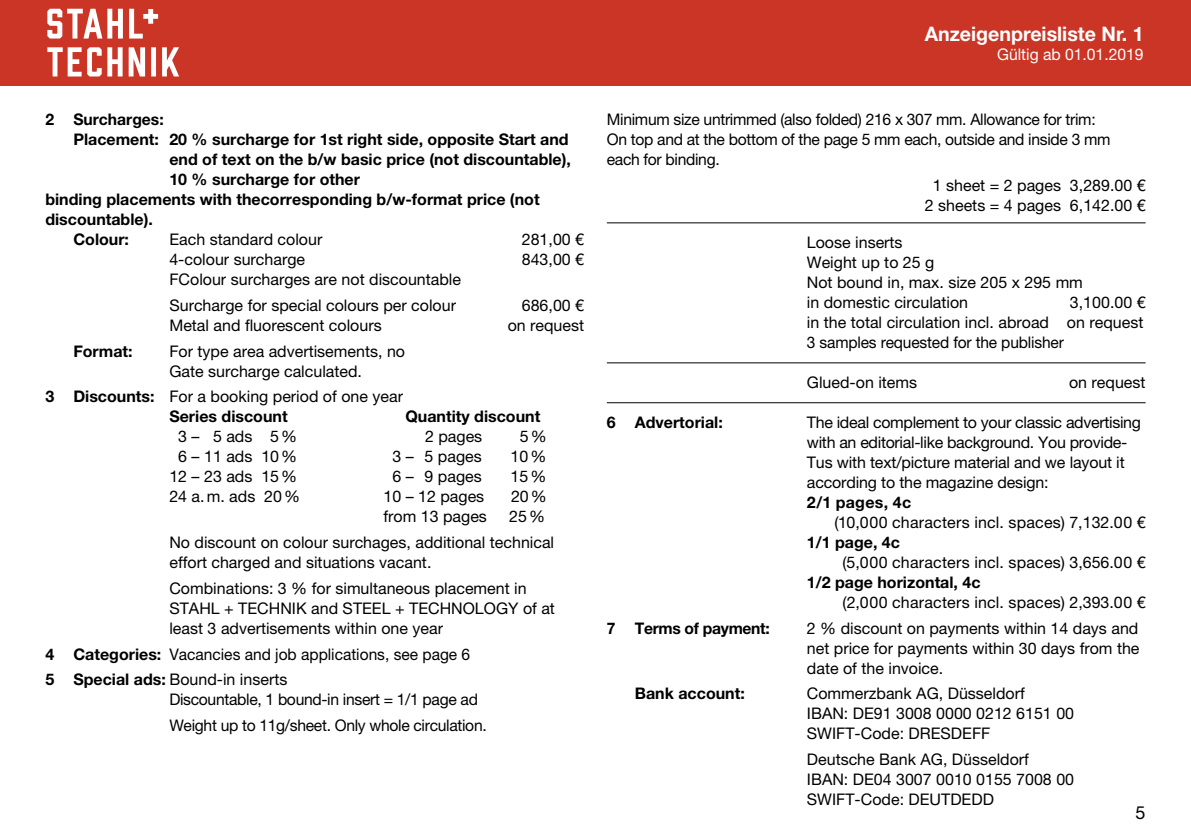
<style>
.page{position:relative;width:1191px;height:840px;background:#fff}
.page>*{position:absolute;margin:0;border:0;box-sizing:border-box;transform-origin:0 0}
.t1{font:700 20px "Helvetica Neue LT Std";color:#fff}
.t2{font:18px "Helvetica Neue LT Std";color:#000}
.t3{font:16px/20px "Helvetica Neue LT Std";color:#000}
.t4{font:16px/20px "Helvetica Neue LT Std";letter-spacing:-.02em;color:#000}
.t5{font:700 16px "Helvetica Neue LT Std";color:#000}
.t6{font:16px "Helvetica Neue LT Std";color:#fff}
.t7{font:700 16px "Helvetica Neue LT Std";letter-spacing:-.02em;color:#000}
.s1{font-weight:700}
</style>
<div class="page">
<div style="left:0;top:0;width:1191px;height:85px;background:#cb3526"></div>
<svg style="left:47px;top:9px;width:111px;height:29px"></svg>
<svg style="left:47px;top:47px;width:132px;height:29px"></svg>
<hr style="left:607px;top:222px;width:538px;height:1px;background:#000">
<hr style="left:607px;top:362px;width:538px;height:1px;background:#000">
<hr style="left:607px;top:402px;width:538px;height:1px;background:#000">
<p class="t5" style="left:45px;top:109px;width:120px">2 Surcharges:</p>
<p class="t5" style="left:73px;top:129px;width:497px">Placement: 20 % surcharge for 1st right side, opposite Start and</p>
<p class="t5" style="left:169px;top:149px;width:403px">end of text on the b/w basic price (not discountable),</p>
<p class="t5" style="left:169px;top:169px;width:192px">10 % surcharge for other</p>
<p class="t5" style="left:45px;top:189px;width:496px">binding placements with thecorresponding b/w-format price (not</p>
<p class="t5" style="left:45px;top:209px;width:109px">discountable).</p>
<p class="t5" style="left:73px;top:229px;width:57px">Colour:</p>
<p class="t3" style="left:169px;top:229px;width:154px">Each standard colour</p>
<p class="t3" style="left:522px;top:229px;width:64px">281,00 €</p>
<p class="t3" style="left:169px;top:249px;width:137px">4-colour surcharge</p>
<p class="t3" style="left:522px;top:249px;width:64px">843,00 €</p>
<p class="t3" style="left:169px;top:266px;width:293px;line-height:25.6px">FColour surcharges are not discountable<br>Surcharge for special colours per colour</p>
<p class="t3" style="left:522px;top:295px;width:64px">686,00 €</p>
<p class="t3" style="left:169px;top:315px;width:214px">Metal and fluorescent colours</p>
<p class="t3" style="left:507px;top:315px;width:78px">on request</p>
<p class="t5" style="left:73px;top:341px;width:61px">Format:</p>
<p class="t3" style="left:169px;top:340px;width:237px">For type area advertisements, no<br>Gate surcharge calculated.</p>
<p class="t3" style="left:45px;top:386px;width:359px;text-align:center"><span class="s1">3 Discounts:</span> For a booking period of one year<br><span class="s1">Series discount</span></p>
<p class="t5" style="left:405px;top:406px;width:136px">Quantity discount</p>
<p class="t3" style="left:178px;top:426px;width:120px">3 – 5 ads 5%</p>
<p class="t3" style="left:425px;top:426px;width:59px">2 pages</p>
<p class="t3" style="left:520px;top:426px;width:28px">5%</p>
<p class="t3" style="left:178px;top:446px;width:120px">6 – 11 ads 10%</p>
<p class="t3" style="left:392px;top:446px;width:91px">3 – 5 pages</p>
<p class="t3" style="left:510px;top:446px;width:37px">10%</p>
<p class="t3" style="left:169px;top:466px;width:129px">12 – 23 ads 15%</p>
<p class="t3" style="left:392px;top:466px;width:91px">6 – 9 pages</p>
<p class="t3" style="left:510px;top:466px;width:37px">15%</p>
<p class="t3" style="left:169px;top:486px;width:132px">24 a.m. ads 20%</p>
<p class="t3" style="left:383px;top:486px;width:102px">10 – 12 pages</p>
<p class="t3" style="left:511px;top:486px;width:37px">20%</p>
<p class="t3" style="left:383px;top:506px;width:105px">from 13 pages</p>
<p class="t3" style="left:169px;top:503px;width:386px;line-height:25.6px;text-indent:340px">25%<br>No discount on colour surchages, additional technical</p>
<p class="t3" style="left:169px;top:549px;width:359px;line-height:25.6px">effort charged and situations vacant.<br>Combinations: 3 % for simultaneous placement in</p>
<p class="t3" style="left:169px;top:597px;width:387px">STAHL + TECHNIK and STEEL + TECHNOLOGY of at least 3 advertisements within one year</p>
<p class="t3" style="left:45px;top:640px;width:426px;line-height:25.6px"><span class="s1">4 Categories:</span> Vacancies and job applications, see page 6<br><span class="s1">5 Special ads:</span> Bound-in inserts</p>
<p class="t4" style="left:169px;top:686px;width:319px;line-height:25.6px">Discountable, 1 bound-in insert = 1/1 page ad<br>Weight up to 11g/sheet. Only whole circulation.</p>
<p class="t1" style="left:924px;top:22px;width:220px">Anzeigenpreisliste Nr. 1</p>
<p class="t6" style="left:997px;top:45px;width:148px">Gültig ab 01.01.2019</p>
<p class="t4" style="left:607px;top:109px;width:505px">Minimum size untrimmed (also folded) 216 x 307 mm. Allowance for trim:<br>On top and at the bottom of the page 5 mm each, outside and inside 3 mm each for binding.</p>
<p class="t3" style="left:925px;top:175px;width:222px;text-align:center">1 sheet = 2 pages 3,289.00 €<br>2 sheets = 4 pages 6,142.00 €</p>
<p class="t3" style="left:807px;top:232px;width:277px">Loose inserts<br>Weight up to 25 g<br>Not bound in, max. size 205 x 295 mm in domestic circulation</p>
<p class="t3" style="left:807px;top:292px;width:340px;text-indent:263px">3,100.00 € in the total circulation incl. abroad on request<br>3 samples requested for the publisher</p>
<p class="t3" style="left:807px;top:371px;width:112px">Glued-on items</p>
<p class="t3" style="left:1069px;top:371px;width:78px">on request</p>
<p class="t5" style="left:607px;top:412px;width:117px">6 Advertorial:</p>
<p class="t4" style="left:807px;top:411px;width:336px">The ideal complement to your classic advertising with an editorial-like background. You provide-Tus with text/picture material and we layout it according to the magazine design:</p>
<p class="t5" style="left:807px;top:492px;width:106px">2/1 pages, 4c</p>
<p class="t3" style="left:834px;top:511px;width:313px">(10,000 characters incl. spaces) 7,132.00 €</p>
<p class="t5" style="left:807px;top:532px;width:95px">1/1 page, 4c</p>
<p class="t3" style="left:842px;top:551px;width:305px">(5,000 characters incl. spaces) 3,656.00 €</p>
<p class="t5" style="left:807px;top:572px;width:175px">1/2 page horizontal, 4c</p>
<p class="t3" style="left:842px;top:591px;width:304px">(2,000 characters incl. spaces) 2,393.00 €</p>
<p class="t7" style="left:607px;top:617px;width:164px">7 Terms of payment:</p>
<p class="t3" style="left:807px;top:617px;width:334px;text-align:justify">2 % discount on payments within 14 days and net price for payments within 30 days from the date of the invoice.</p>
<p class="t5" style="left:635px;top:683px;width:111px">Bank account:</p>
<p class="t3" style="left:807px;top:683px;width:269px">Commerzbank AG, Düsseldorf<br>IBAN: DE91 3008 0000 0212 6151 00<br>SWIFT-Code: DRESDEFF</p>
<p class="t3" style="left:807px;top:748px;width:269px">Deutsche Bank AG, Düsseldorf<br>IBAN: DE04 3007 0010 0155 7008 00<br>SWIFT-Code: DEUTDEDD</p>
<p class="t2" style="left:1135px;top:801px;width:12px">5</p>
</div>
